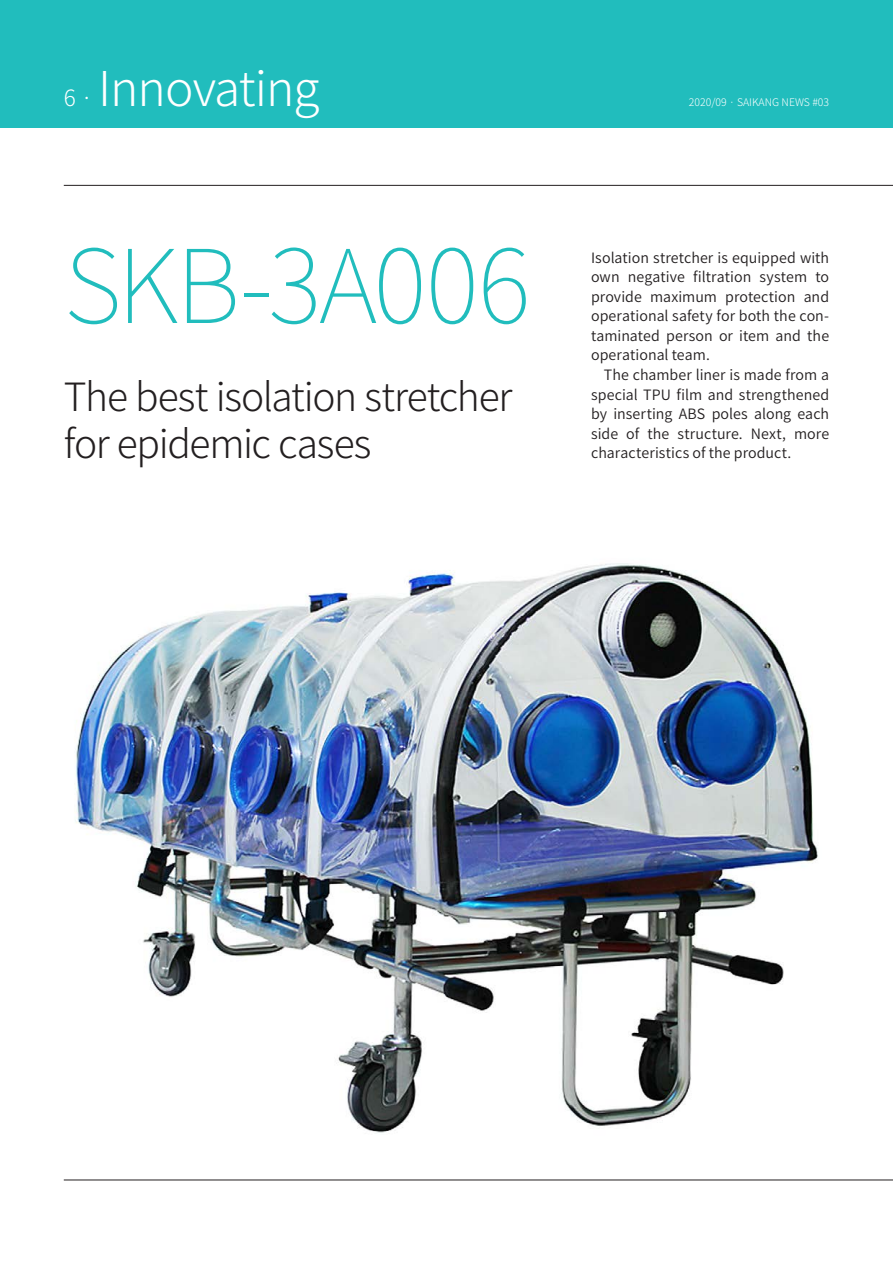
<style>
.page{position:relative;width:893px;height:1263px;background:#fff}
.page>*{position:absolute;margin:0;border:0;box-sizing:border-box;transform-origin:0 0}
.Product___Code{font:100 102px "Noto Sans CJ Ksc";letter-spacing:-.03em;color:#21bdbd}
.Head___Page{font:300 48px "Noto Sans CJ Ksc";letter-spacing:-.02em;color:#fff}
.SN___Title_2{font:300 39px/46.8px "Noto Sans CJ Ksc";letter-spacing:-.035em;color:#231f20}
.SN___Text{font:600 14.25px/19.5px "Noto Sans CJ Ksc";letter-spacing:.005em;color:#231f20;text-align:justify}
.t1{font:300 10.5px "Noto Sans CJ Ksc";color:#fff}
.s1{font-size:22.5px}
</style>
<div class="page">
<img style="left:75px;top:563px;width:743px;height:570px">
<hr style="left:64px;top:1179px;width:829px;height:1px;background:#231f20">
<hr style="left:64px;top:185px;width:829px;height:1px;background:#231f20">
<div style="left:0;top:0;width:893px;height:128px;background:#21bdbd"></div>
<p class="Head___Page" style="left:64px;top:62px;width:257px"><span class="s1">6 ·</span> Innovating</p>
<p class="Product___Code" style="left:64px;top:228px;width:468px">SKB-3A006</p>
<p class="SN___Title_2" style="left:64px;top:374px;width:450px">The best isolation stretcher for epidemic cases</p>
<p class="t1" style="left:689px;top:97px;width:142px">2020/09 · SAIKANG NEWS #03</p>
<p class="SN___Text" style="left:591px;top:248px;width:240px">Isolation stretcher is equipped with own negative filtration system to provide maximum protection and operational safety for both the con&shy;taminated person or item and the operational team.</p>
<p class="SN___Text" style="left:591px;top:365px;width:240px;text-indent:13px">The chamber liner is made from a special TPU film and strengthened by inserting ABS poles along each side of the structure. Next, more characteristics of the product.</p>
</div>
